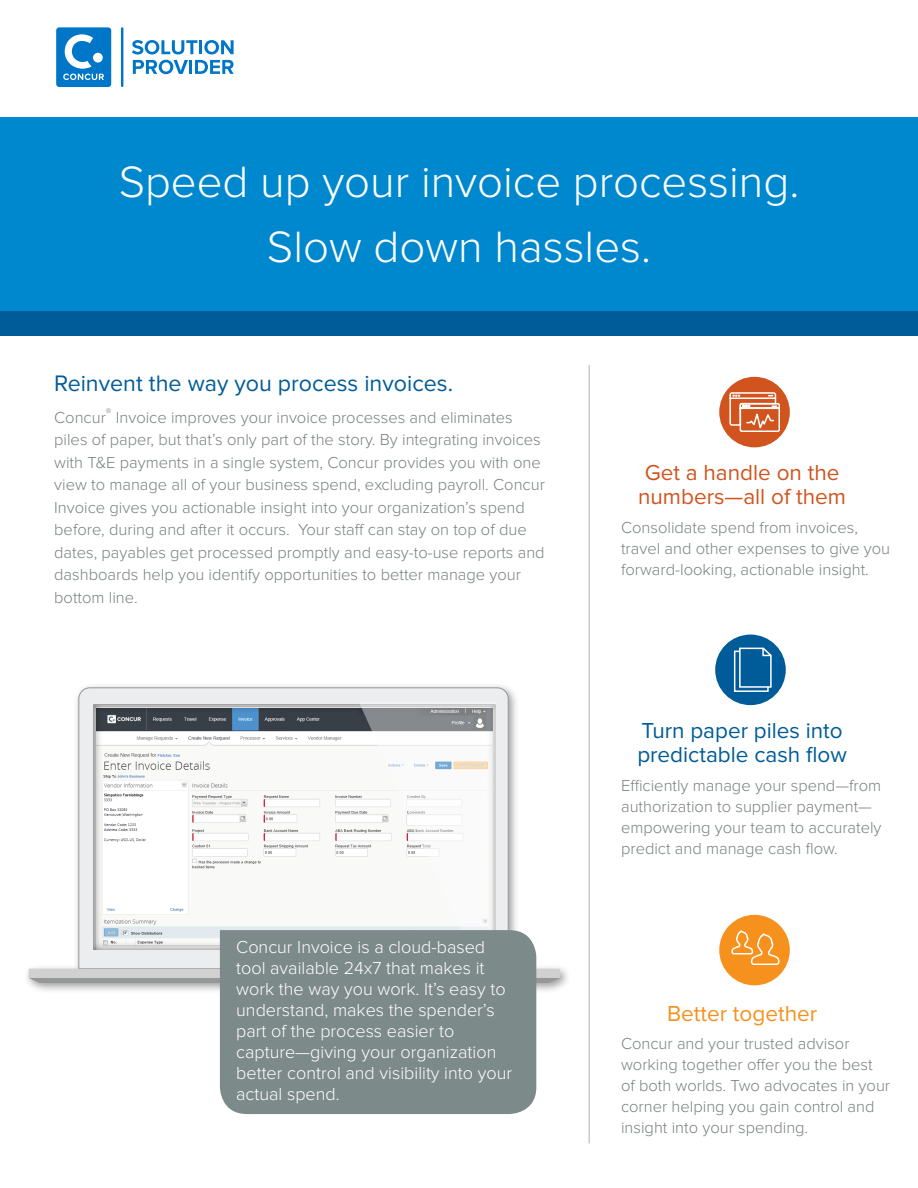
<style>
.page{position:relative;width:918px;height:1188px;background:#fff}
.page>*{position:absolute;margin:0;border:0;box-sizing:border-box;transform-origin:0 0}
.t1{font:300 45.45px "Proxima Nova";color:#fff}
.t2{font:23.25px "Proxima Nova";color:#005c98}
.t3{font:22.5px/24px "Proxima Nova";color:#005c98}
.t4{font:22.5px/24px "Proxima Nova";color:#d1541f}
.t5{font:22.5px "Proxima Nova";color:#f6911e}
.Screenshot_Caption{font:300 18px/21px "Proxima Nova";color:#fff}
.Body{font:300 16.5px/22.5px "Proxima Nova";color:#7b8080}
.Headline_2{font:300 16.5px/21px "Proxima Nova";color:#7b8080}
</style>
<div class="page">
<hr style="left:588px;top:365px;width:2px;height:778px;background:#c8c9c9">
<div style="left:719px;top:377px;width:71px;height:70px;background:#d1541f;border-radius:50%"></div>
<div style="left:0;top:310px;width:918px;height:26px;background:#005c98"></div>
<div style="left:0;top:117px;width:918px;height:193px;background:#0088ce"></div>
<div style="left:24px;top:682px;width:547px;height:311px;background:#231f20;opacity:.45"></div>
<svg style="left:78px;top:687px;width:431px;height:282px"></svg>
<svg style="left:29px;top:969px;width:531px;height:14px"></svg>
<div style="left:91px;top:703px;width:405px;height:248px;background:#231f20;opacity:.72"></div>
<img style="left:359px;top:702px;width:137px;height:228px">
<div style="left:715px;top:635px;width:71px;height:70px;background:#005c98;border-radius:50%"></div>
<div style="left:719px;top:915px;width:71px;height:70px;background:#f6911e;border-radius:50%"></div>
<svg style="left:731px;top:930px;width:49px;height:35px"></svg>
<svg style="left:733px;top:647px;width:39px;height:45px"></svg>
<svg style="left:729px;top:392px;width:51px;height:40px"></svg>
<div style="left:220px;top:930px;width:316px;height:184px;background:#7d8a8a"></div>
<svg style="left:132px;top:40px;width:65px;height:14px"></svg>
<hr style="left:199px;top:40px;width:3px;height:14px;background:#0076c8">
<svg style="left:204px;top:40px;width:30px;height:14px"></svg>
<svg style="left:133px;top:60px;width:55px;height:14px"></svg>
<hr style="left:189px;top:60px;width:3px;height:14px;background:#0076c8">
<svg style="left:195px;top:60px;width:39px;height:14px"></svg>
<hr style="left:121px;top:27px;width:2px;height:60px;background:#0076c8">
<svg style="left:56px;top:27px;width:55px;height:60px"></svg>
<p class="t1" style="left:119px;top:156px;width:682px">Speed up your invoice processing.</p>
<p class="t1" style="left:267px;top:221px;width:386px">Slow down hassles.</p>
<p class="t2" style="left:54px;top:370px;width:400px">Reinvent the way you process invoices.</p>
<p class="Body" style="left:54px;top:406px;width:492px">Concur<sup>®</sup> Invoice improves your invoice processes and eliminates piles of paper, but that’s only part of the story. By integrating invoices with T&amp;E payments in a single system, Concur provides you with one view to manage all of your business spend, excluding payroll. Concur Invoice gives you actionable insight into your organization’s spend before, during and after it occurs. Your staff can stay on top of due dates, payables get processed promptly and easy-to-use reports and dashboards help you identify opportunities to better manage your bottom line.</p>
<p class="Screenshot_Caption" style="left:236px;top:937px;width:277px">Concur Invoice is a cloud-based tool available 24x7 that makes it work the way you work. It’s easy to understand, makes the spender’s part of the process easier to capture—giving your organization better control and visibility into your actual spend.</p>
<p class="t4" style="left:638px;top:461px;width:209px">Get a handle on the numbers—all of them</p>
<p class="Headline_2" style="left:621px;top:517px;width:271px">Consolidate spend from invoices, travel and other expenses to give you forward-looking, actionable insight.</p>
<p class="t3" style="left:637px;top:719px;width:211px">Turn paper piles into predictable cash flow</p>
<p class="Headline_2" style="left:621px;top:775px;width:262px">Efficiently manage your spend—from authorization to supplier payment— empowering your team to accurately predict and manage cash flow.</p>
<p class="t5" style="left:667px;top:1000px;width:152px">Better together</p>
<p class="Headline_2" style="left:621px;top:1034px;width:271px">Concur and your trusted advisor working together offer you the best of both worlds. Two advocates in your corner helping you gain control and insight into your spending.</p>
</div>
